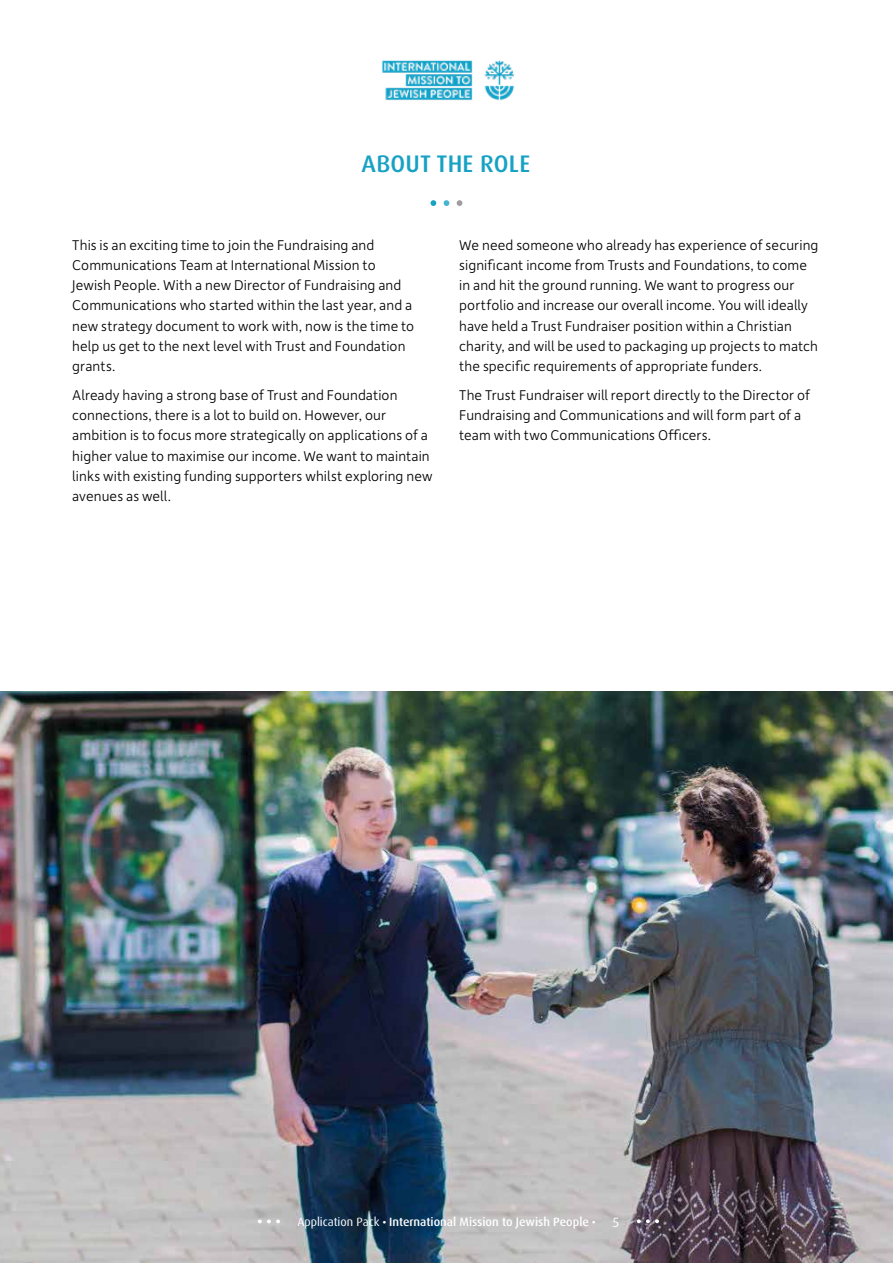
<style>
.page{position:relative;width:893px;height:1263px;background:#fff}
.page>*{position:absolute;margin:0;border:0;box-sizing:border-box;transform-origin:0 0}
.t1{font:500 24px "Dax Pro";letter-spacing:.01em;color:#17a2c4}
.t2{font:300 15px/20.2px "Depot New";letter-spacing:.005em;color:#000}
.t3{font:13.5px "Dax Pro";color:#fff}
.t4{font:500 12px "Dax Pro";color:#fff}
.s1{font-weight:400}
.s2{font-family:"Footlight MT Light";font-weight:400}
</style>
<div class="page">
<img style="left:382px;top:60px;width:132px;height:40px">
<img style="left:0;top:691px;width:893px;height:572px">
<svg style="left:431px;top:200px;width:5px;height:6px"></svg>
<svg style="left:444px;top:200px;width:5px;height:6px"></svg>
<svg style="left:457px;top:200px;width:5px;height:6px"></svg>
<svg style="left:637px;top:1219px;width:22px;height:4px"></svg>
<svg style="left:258px;top:1219px;width:22px;height:4px"></svg>
<h1 class="t1" style="left:362px;top:148px;width:170px">ABOUT THE ROLE</h1>
<p class="t2" style="left:72px;top:234px;width:343px">This is an exciting time to join the Fundraising and Communications Team at International Mission to Jewish People. With a new Director of Fundraising and Communications who started within the last year, and a new strategy document to work with, now is the time to help us get to the next level with Trust and Foundation grants.</p>
<p class="t2" style="left:72px;top:384px;width:362px">Already having a strong base of Trust and Foundation connections, there is a lot to build on. However, our ambition is to focus more strategically on applications of a higher value to maximise our income. We want to maintain links with existing funding supporters whilst exploring new avenues as well.</p>
<p class="t2" style="left:459px;top:234px;width:361px">We need someone who already has experience of securing significant income from Trusts and Foundations, to come in and hit the ground running. We want to progress our portfolio and increase our overall income. You will ideally have held a Trust Fundraiser position within a Christian charity, and will be used to packaging up projects to match the specific requirements of appropriate funders.</p>
<p class="t2" style="left:459px;top:384px;width:352px">The Trust Fundraiser will report directly to the Director of<br>Fundraising and Communications and will form part of a team with two Communications Officers.</p>
<p class="t4" style="left:297px;top:1214px;width:300px"><span class="s1">Application Pack</span> <span class="s2">•</span> International Mission to Jewish People <span class="s2">•</span></p>
<p class="t3" style="left:613px;top:1213px;width:8px">5</p>
</div>
